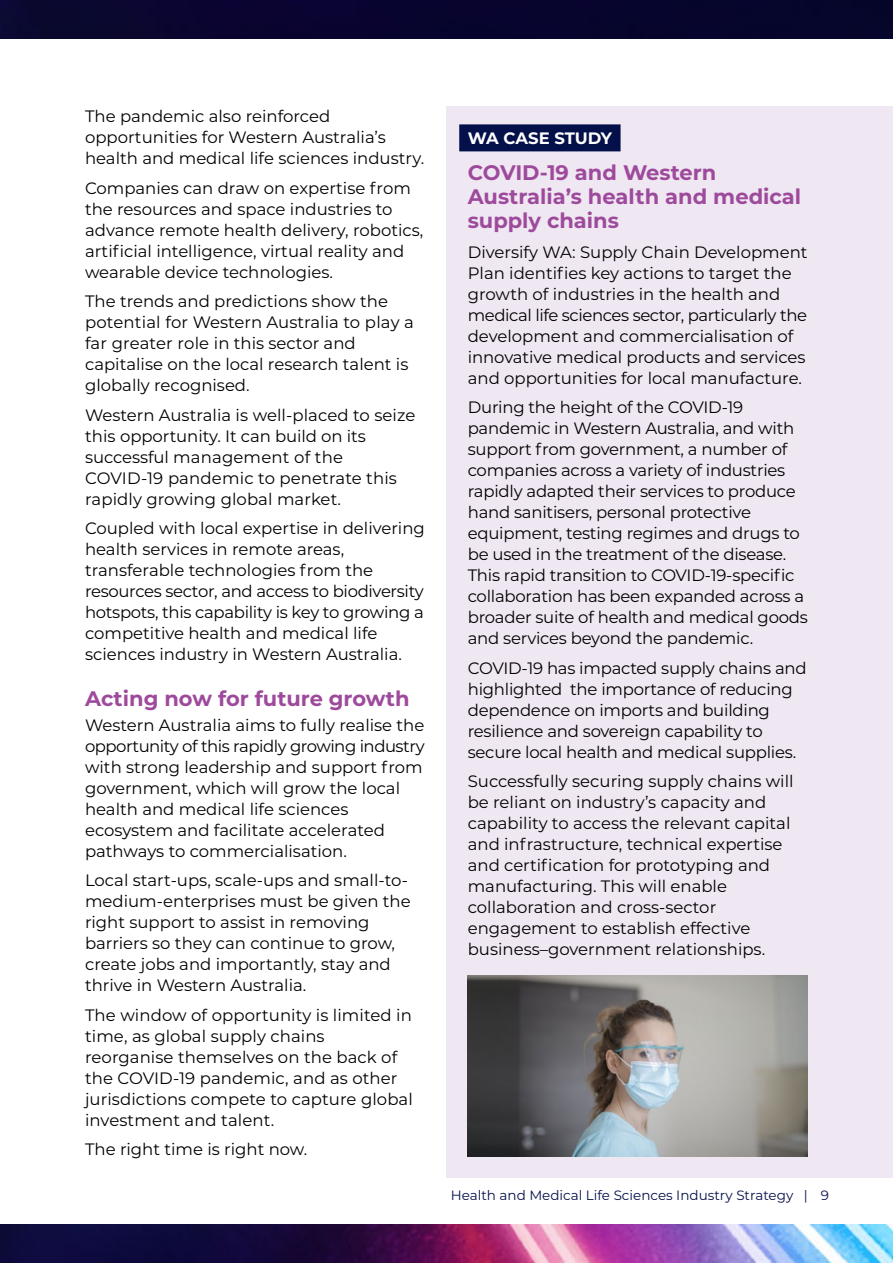
<style>
.page{position:relative;width:893px;height:1263px;background:#fff}
.page>*{position:absolute;margin:0;border:0;box-sizing:border-box;transform-origin:0 0}
.t1{font:700 21px/24px "Montserrat";color:#9e4a9c}
.t2{font:16.5px/21px "Montserrat";color:#000}
.t3{font:700 16.5px "Montserrat";letter-spacing:-.01em;color:#fff}
.t4{font:13.5px "Montserrat";color:#041049}
</style>
<div class="page">
<div style="left:446px;top:106px;width:447px;height:1072px;background:#efe7f2"></div>
<div style="left:459px;top:124px;width:162px;height:27px;background:#041049"></div>
<img style="left:468px;top:976px;width:340px;height:181px">
<img style="left:0;top:1225px;width:893px;height:38px">
<div style="left:0;top:0;width:893px;height:38px;background:#07052d"></div>
<p class="t2" style="left:85px;top:105px;width:341px">The pandemic also reinforced opportunities for Western Australia’s health and medical life sciences industry.</p>
<p class="t2" style="left:85px;top:177px;width:340px">Companies can draw on expertise from the resources and space industries to advance remote health delivery, robotics, artificial intelligence, virtual reality and wearable device technologies.</p>
<p class="t2" style="left:85px;top:290px;width:330px">The trends and predictions show the potential for Western Australia to play a far greater role in this sector and capitalise on the local research talent is globally recognised.</p>
<p class="t2" style="left:85px;top:404px;width:332px">Western Australia is well-placed to seize this opportunity. It can build on its successful management of the COVID-19 pandemic to penetrate this rapidly growing global market.</p>
<p class="t2" style="left:85px;top:517px;width:341px">Coupled with local expertise in delivering health services in remote areas, transferable technologies from the resources sector, and access to biodiversity hotspots, this capability is key to growing a competitive health and medical life sciences industry in Western Australia.</p>
<p class="t1" style="left:85px;top:685px;width:326px">Acting now for future growth</p>
<p class="t2" style="left:85px;top:714px;width:341px">Western Australia aims to fully realise the opportunity of this rapidly growing industry with strong leadership and support from government, which will grow the local health and medical life sciences ecosystem and facilitate accelerated pathways to commercialisation.</p>
<p class="t2" style="left:85px;top:869px;width:327px">Local start-ups, scale-ups and small-to&shy;medium-enterprises must be given the right support to assist in removing barriers so they can continue to grow, create jobs and importantly, stay and thrive in Western Australia.</p>
<p class="t2" style="left:85px;top:1004px;width:329px">The window of opportunity is limited in time, as global supply chains reorganise themselves on the back of the COVID-19 pandemic, and as other jurisdictions compete to capture global investment and talent.</p>
<p class="t2" style="left:85px;top:1138px;width:224px">The right time is right now.</p>
<p class="t3" style="left:468px;top:126px;width:146px">WA CASE STUDY</p>
<p class="t1" style="left:468px;top:160px;width:335px">COVID-19 and Western<br>Australia’s health and medical supply chains</p>
<p class="t2" style="left:468px;top:241px;width:341px">Diversify WA: Supply Chain Development Plan identifies key actions to target the growth of industries in the health and medical life sciences sector, particularly the development and commercialisation of innovative medical products and services and opportunities for local manufacture.</p>
<p class="t2" style="left:468px;top:396px;width:342px">During the height of the COVID-19 pandemic in Western Australia, and with support from government, a number of companies across a variety of industries rapidly adapted their services to produce hand sanitisers, personal protective equipment, testing regimes and drugs to be used in the treatment of the disease.<br>This rapid transition to COVID-19-specific collaboration has been expanded across a broader suite of health and medical goods and services beyond the pandemic.</p>
<p class="t2" style="left:468px;top:657px;width:340px">COVID-19 has impacted supply chains and highlighted the importance of reducing dependence on imports and building resilience and sovereign capability to secure local health and medical supplies.</p>
<p class="t2" style="left:468px;top:770px;width:327px">Successfully securing supply chains will be reliant on industry’s capacity and capability to access the relevant capital and infrastructure, technical expertise and certification for prototyping and manufacturing. This will enable collaboration and cross-sector engagement to establish effective business–government relationships.</p>
<p class="t4" style="left:451px;top:1185px;width:380px">Health and Medical Life Sciences Industry Strategy | 9</p>
</div>
